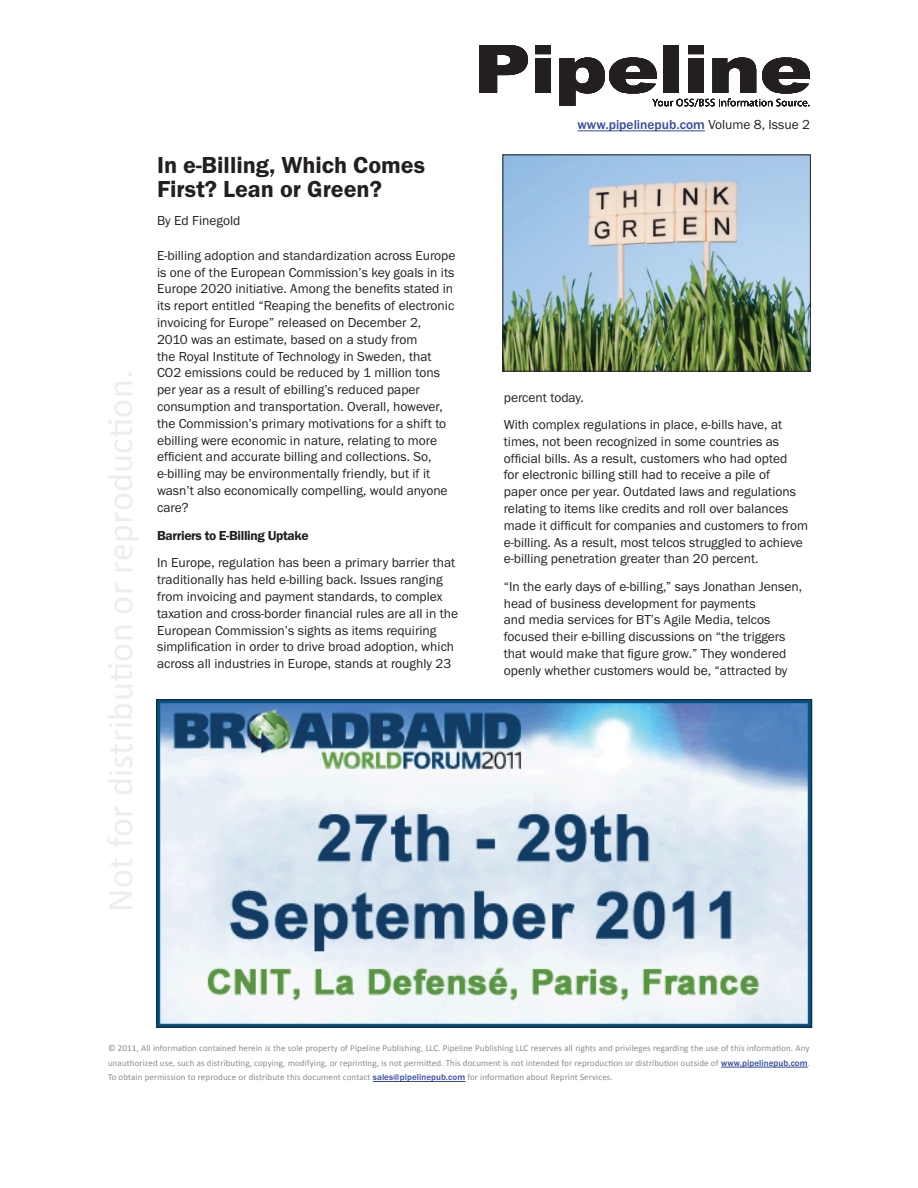
<style>
.page{position:relative;width:918px;height:1188px;background:#fff}
.page>*{position:absolute;margin:0;border:0;box-sizing:border-box;transform-origin:0 0}
.t1{font:600 24px/24px "Franklin Gothic EF";color:#231f20}
.t2{font:13.5px/16.8px "Franklin Gothic EF";color:#231f20}
.t3{font:500 13.5px "Franklin Gothic EF";color:#32499e}
.t4{font:600 13.5px "Franklin Gothic EF";letter-spacing:-.025em;color:#231f20}
.t5{font:9px/14.4px "Calibri";letter-spacing:.01em;color:#8a8c8e;text-align:justify}
.s1{font-weight:400;color:#231f20}
.s2{font-family:"Franklin Gothic EF";font-weight:500;color:#32499e}
</style>
<div class="page">
<hr style="left:721px;top:1067px;width:87px;height:1px;background:#32499e">
<hr style="left:373px;top:1081px;width:92px;height:1px;background:#32499e">
<svg style="left:479px;top:45px;width:49px;height:48px"></svg>
<svg style="left:535px;top:45px;width:16px;height:48px"></svg>
<svg style="left:559px;top:45px;width:251px;height:62px"></svg>
<hr style="left:578px;top:131px;width:127px;height:1px;background:#32499e">
<img style="left:504px;top:156px;width:305px;height:214px">
<div style="left:502px;top:154px;width:309px;height:218px;border:1px solid #231f20"></div>
<img style="left:158px;top:701px;width:652px;height:325px">
<h1 class="t1" style="left:157px;top:153px;width:270px">In e-Billing, Which Comes<br>First? Lean or Green?</h1>
<p class="t2" style="left:157px;top:212px;width:85px">By Ed Finegold</p>
<p class="t2" style="left:157px;top:247px;width:300px">E-billing adoption and standardization across Europe is one of the European Commission’s key goals in its Europe 2020 initiative. Among the benefits stated in its report entitled “Reaping the benefits of electronic invoicing for Europe” released on December 2,<br>2010 was an estimate, based on a study from<br>the Royal Institute of Technology in Sweden, that CO2 emissions could be reduced by 1 million tons per year as a result of ebilling’s reduced paper consumption and transportation. Overall, however, the Commission’s primary motivations for a shift to ebilling were economic in nature, relating to more efficient and accurate billing and collections. So, e-billing may be environmentally friendly, but if it wasn’t also economically compelling, would anyone care?</p>
<p class="t4" style="left:157px;top:528px;width:153px">Barriers to E-Billing Uptake</p>
<p class="t2" style="left:157px;top:555px;width:303px">In Europe, regulation has been a primary barrier that traditionally has held e-billing back. Issues ranging from invoicing and payment standards, to complex taxation and cross-border financial rules are all in the European Commission’s sights as items requiring simplification in order to drive broad adoption, which across all industries in Europe, stands at roughly 23</p>
<p class="t3" style="left:578px;top:117px;width:234px">www.pipelinepub.com <span class="s1">Volume 8, Issue 2</span></p>
<p class="t2" style="left:504px;top:384px;width:280px;line-height:27.3px">percent today.<br>With complex regulations in place, e-bills have, at</p>
<p class="t2" style="left:504px;top:433px;width:306px">times, not been recognized in some countries as official bills. As a result, customers who had opted<br>for electronic billing still had to receive a pile of<br>paper once per year. Outdated laws and regulations relating to items like credits and roll over balances made it difficult for companies and customers to from e-billing. As a result, most telcos struggled to achieve e-billing penetration greater than 20 percent.</p>
<p class="t2" style="left:504px;top:578px;width:300px">“In the early days of e-billing,” says Jonathan Jensen, head of business development for payments<br>and media services for BT’s Agile Media, telcos focused their e-billing discussions on “the triggers that would make that figure grow.” They wondered openly whether customers would be, “attracted by</p>
<p class="t5" style="left:108px;top:1041px;width:704px">© 2011, All information contained herein is the sole property of Pipeline Publishing, LLC. Pipeline Publishing LLC reserves all rights and privileges regarding the use of this information. Any unauthorized use, such as distributing, copying, modifying, or reprinting, is not permitted. This document is not intended for reproduction or distribution outside of <span class="s2">www.pipelinepub.com</span>.<br>To obtain permission to reproduce or distribute this document contact <span class="s2">sales@pipelinepub.com</span> for information about Reprint Services.</p>
</div>
